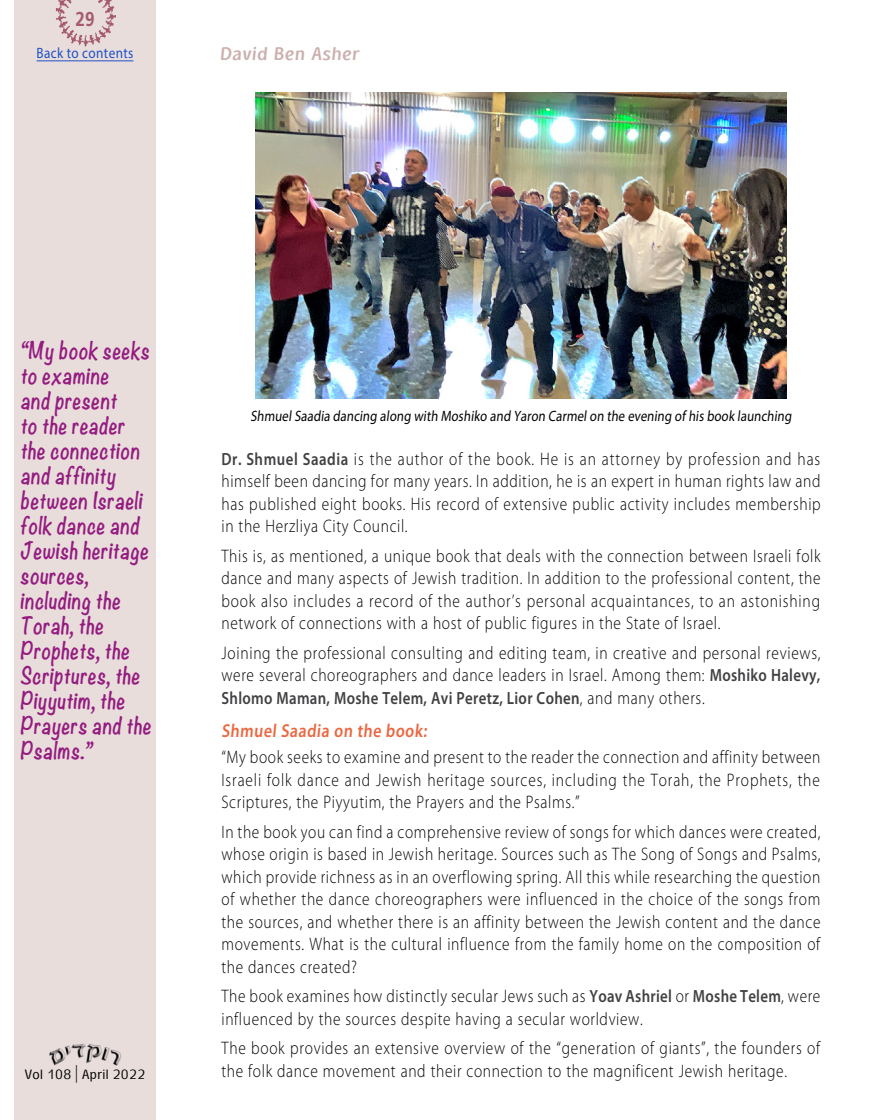
<style>
.page{position:relative;width:886px;height:1120px;background:#fff}
.page>*{position:absolute;margin:0;border:0;box-sizing:border-box;transform-origin:0 0}
.t1{font:700 21.25px/25px "Noteworthy";color:#941c80;scale:.85 1}
.t2{font:700 20px "Frutiger";color:#a55b6c;scale:.85 1}
.t3{font:600 18.75px "Myriad Pro";color:#ea6842;scale:.85 1}
.t4{font:700 18.75px "Typogarph";color:#cbb0ad;scale:.9 1}
.t5{font:300 18.12px/22.5px "Myriad Pro";letter-spacing:.04em;color:#000;text-align:justify;scale:.85 1}
.t6{font:600 17.62px "Myriad Pro";letter-spacing:.02em;color:#414042;scale:.84 1}
.t7{font:15px "Myriad Pro";color:#000;scale:.85 1}
.t8{font:15px "Myriad Pro";letter-spacing:.03em;color:#1f51c7;scale:.88 1}
.t9{font:13.75px "Typogarph";letter-spacing:.03em;color:#000;scale:.85 1}
.s1{font-weight:600;font-size:17.62px;color:#414042}
.s2{font-weight:300;font-size:18.12px;color:#000}
</style>
<div class="page">
<div style="left:14px;top:0;width:142px;height:1120px;background:#e8dddb"></div>
<img style="left:49px;top:1043px;width:72px;height:23px">
<img style="left:55px;top:0;width:60px;height:47px">
<img style="left:255px;top:92px;width:532px;height:307px">
<hr style="left:37px;top:61px;width:96px;height:1px;background:#1f51c7">
<p class="t2" style="left:76px;top:8px;width:24px">29</p>
<p class="t8" style="left:37px;top:44px;width:112px">Back to contents</p>
<p class="t4" style="left:220px;top:41px;width:160px">David Ben Asher</p>
<p class="t1" style="left:20px;top:338px;width:160px">“My book seeks to examine<br>and present<br>to the reader the connection and affinity between Israeli folk dance and<br>Jewish heritage sources, including the<br>Torah,the<br>Prophets,the<br>Scriptures,the<br>Piyyutim,the<br>Prayers and the<br>Psalms.”</p>
<p class="t9" style="left:25px;top:1065px;width:143px">Vol 108 | April 2022</p>
<p class="t7" style="left:250px;top:406px;width:641px">ShmuelSaadia dancing along with Moshiko and Yaron Carmelon the evening of his book launching</p>
<p class="t5" style="left:221px;top:447px;width:706px"><span class="s1">Dr. Shmuel Saadia</span> is the author of the book. He is an attorney by profession and has himself been dancing for many years. In addition, he is an expert in human rights law and has published eight books. His record of extensive public activity includes membership in the Herzliya City Council.</p>
<p class="t5" style="left:221px;top:545px;width:706px">This is, as mentioned, a unique book that deals with the connection between Israeli folk dance and many aspects of Jewish tradition. In addition to the professional content, the book also includes a record of the author’s personal acquaintances, to an astonishing network of connections with a host of public figures in the State of Israel.</p>
<p class="t5" style="left:221px;top:642px;width:706px">Joining the professional consulting and editing team, in creative and personal reviews, were several choreographers and dance leaders in Israel. Among them: <span class="s1">Moshiko Halevy,</span></p>
<p class="t6" style="left:221px;top:688px;width:577px">Shlomo Maman, Moshe Telem, Avi Peretz, Lior Cohen<span class="s2">, and many others.</span></p>
<p class="t3" style="left:221px;top:720px;width:246px">Shmuel Saadia on the book:</p>
<p class="t5" style="left:221px;top:746px;width:706px">“My book seeks to examine and present to the reader the connection and affinity between Israeli folk dance and Jewish heritage sources, including the Torah, the Prophets, the Scriptures, the Piyyutim, the Prayers and the Psalms.”</p>
<p class="t5" style="left:221px;top:820px;width:706px">In the book you can find a comprehensive review of songs for which dances were created, whose origin is based in Jewish heritage. Sources such as The Song of Songs and Psalms, which provide richness as in an overflowing spring. All this while researching the question of whether the dance choreographers were influenced in the choice of the songs from the sources, and whether there is an affinity between the Jewish content and the dance movements. What is the cultural influence from the family home on the composition of the dances created?</p>
<p class="t5" style="left:221px;top:985px;width:706px">The book examines how distinctly secular Jews such as <span class="s1">Yoav Ashriel</span> or <span class="s1">Moshe Telem</span>, were influenced by the sources despite having a secular worldview.</p>
<p class="t5" style="left:221px;top:1037px;width:706px">The book provides an extensive overview of the “generation of giants”, the founders of the folk dance movement and their connection to the magnificent Jewish heritage.</p>
</div>
